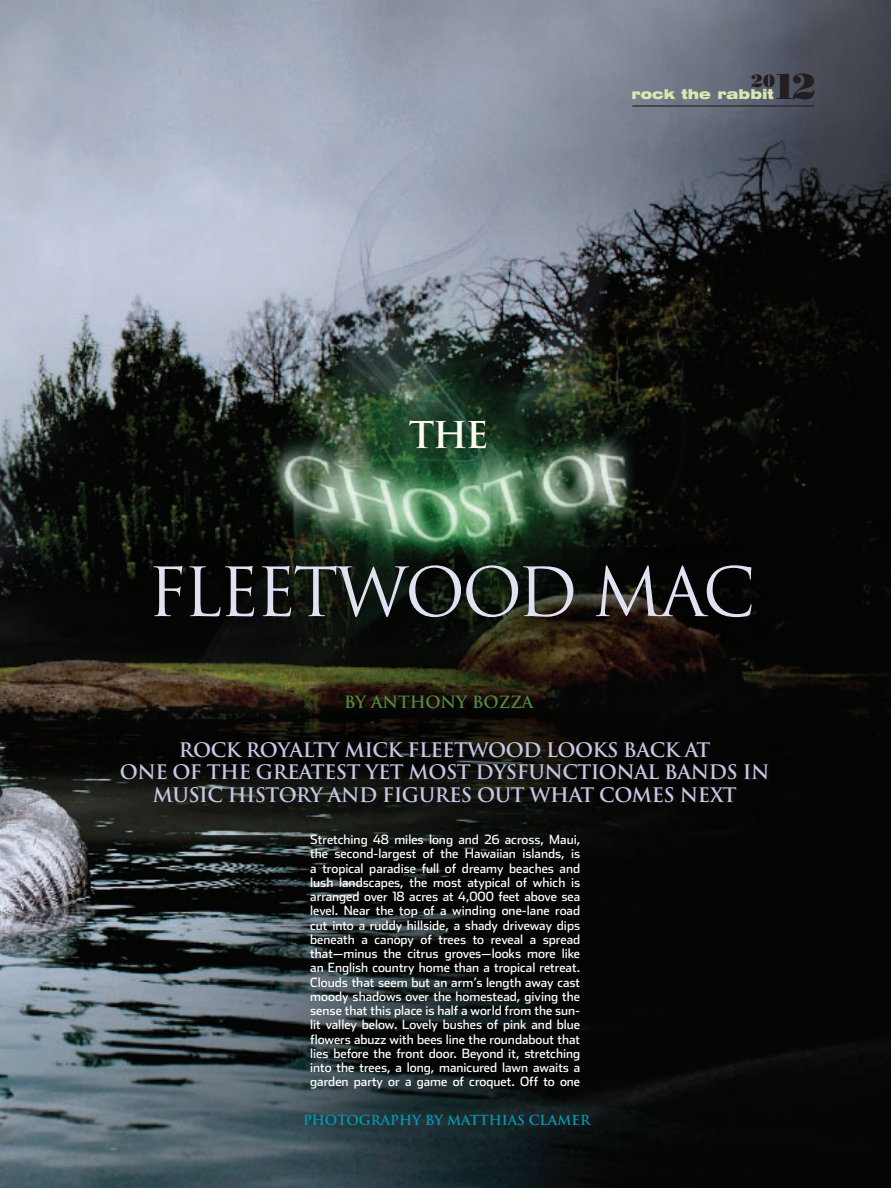
<style>
.page{position:relative;width:891px;height:1188px;background:#fff}
.page>*{position:absolute;margin:0;border:0;box-sizing:border-box;transform-origin:0 0}
.t1{font:66px "Trajan";letter-spacing:-.05em;color:#e0e2f1}
.t2{font:700 36px "Trajan";color:#fffde9}
.t3{font:700 19.5px/22.5px "Trajan";letter-spacing:-.025em;color:#c6c8e4;text-align:center}
.t4{font:18px "Bodoni Poster";color:#231f20}
.t5{font:700 16.5px "Trajan";letter-spacing:-.005em;color:#4f8c3f}
.t6{font:700 13.5px "Trajan";letter-spacing:-.005em;color:#009bb6}
.t7{font:900 expanded 13.5px "Swiss 721 BT";color:#d9e8ae}
.t8{font:12.75px/14.2px "Stainless";color:#fff;text-align:justify}
.s1{font-size:36px}
</style>
<div class="page">
<img style="left:0;top:0;width:891px;height:1188px">
<div style="left:310px;top:660px;width:247px;height:77px;background:#000001;opacity:.75"></div>
<div style="left:118px;top:386px;width:657px;height:261px;background:#000001;opacity:.75"></div>
<div style="left:86px;top:706px;width:708px;height:126px;background:#000001;opacity:.75"></div>
<hr style="left:633px;top:105px;width:181px;height:2px;background:#231f20">
<div style="left:269px;top:1079px;width:343px;height:75px;background:#000001;opacity:.75"></div>
<h2 class="t2" style="left:409px;top:413px;width:81px">TH E</h2>
<h3 class="t4" style="left:751px;top:70px;width:66px">20<span class="s1">12</span></h3>
<p class="t7" style="left:632px;top:86px;width:144px">rock the rabbit</p>
<h1 class="t1" style="left:147px;top:552px;width:610px">FLEETWOOD MAC</h1>
<p class="t5" style="left:344px;top:692px;width:193px">BY ANTHONY BOZZA</p>
<h3 class="t3" style="left:120px;top:739px;width:651px">ROCK ROYALTY MICK FLEETWOOD LOOKS BACK AT<br>ONE OF THE GREATEST YET MOST DYSFUNCTIONAL BANDS IN<br>MUSIC HISTORY AND FIGURE S OUT WHAT COME S NEXT</h3>
<p class="t8" style="left:310px;top:832px;width:272px">Stretching 48 miles long and 26 across, Maui, the second-largest of the Hawaiian islands, is a tropical paradise full of dreamy beaches and lush landscapes, the most atypical of which is arranged over 18 acres at 4,000 feet above sea level. Near the top of a winding one-lane road cut into a ruddy hillside, a shady driveway dips beneath a canopy of trees to reveal a spread that—minus the citrus groves—looks more like an English country home than a tropical retreat.<br>Clouds that seem but an arm’s length away cast moody shadows over the homestead, giving the sense that this place is half a world from the sun&shy;lit valley below. Lovely bushes of pink and blue flowers abuzz with bees line the roundabout that lies before the front door. Beyond it, stretching into the trees, a long, manicured lawn awaits a garden party or a game of croquet. Off to one</p>
<p class="t6" style="left:303px;top:1112px;width:22px">PHOTOG</p>
<p class="t6" style="left:371px;top:1112px;width:31px">RAPHY</p>
<p class="t6" style="left:425px;top:1112px;width:56px">BY MATTHI</p>
<p class="t6" style="left:508px;top:1112px;width:84px">AS CLAMER</p>
</div>
